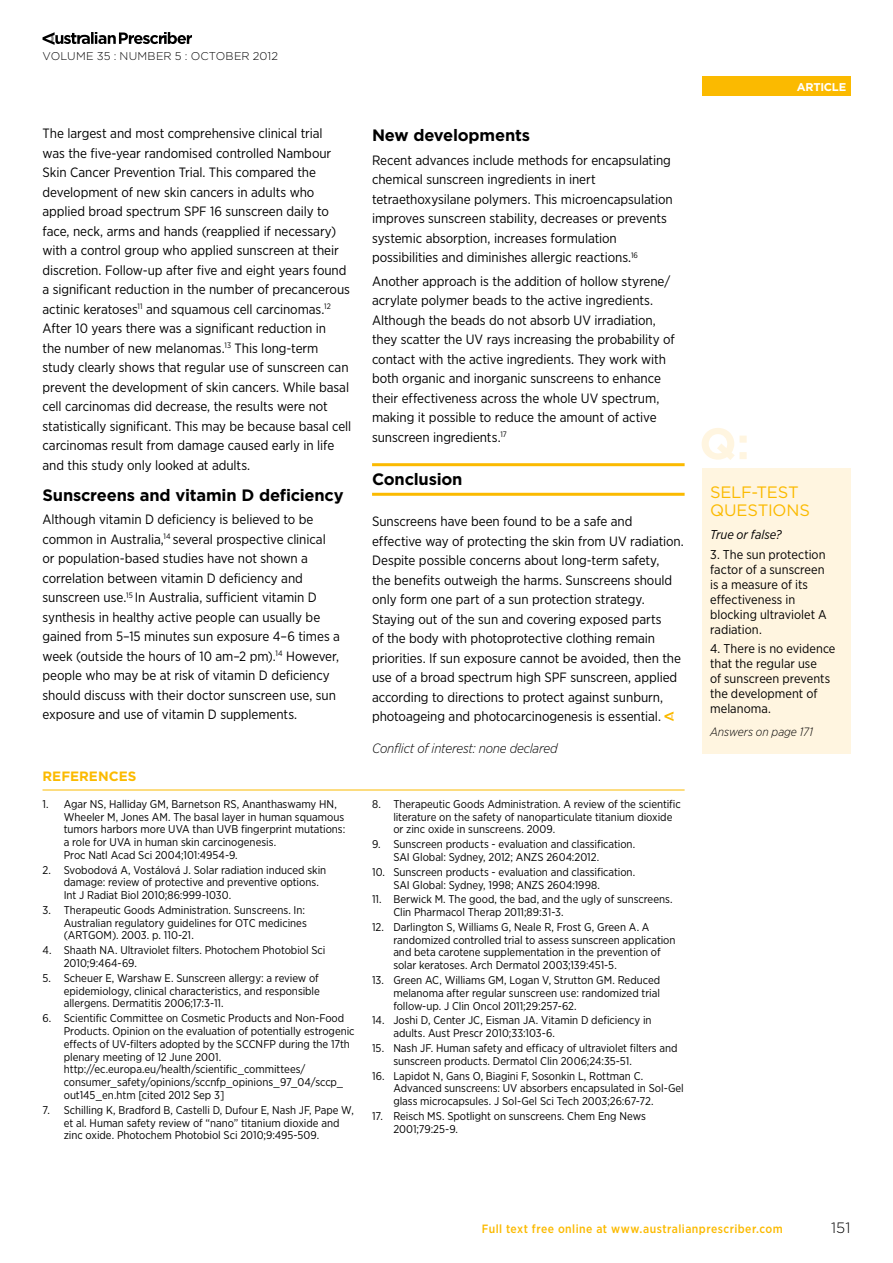
<style>
.page{position:relative;width:893px;height:1263px;background:#fff}
.page>*{position:absolute;margin:0;border:0;box-sizing:border-box;transform-origin:0 0}
.t1{font:700 16.5px "Gotham";letter-spacing:-.01em;color:#000}
.t2{font:16.5px/18px "Gotham";letter-spacing:-.01em;color:#fbba00}
.t3{font:300 15px "Gotham";color:#000}
.t4{font:13.5px/19.5px "Gotham Narrow";letter-spacing:-.005em;color:#000}
.t5{font:italic 300 13.5px "Gotham Narrow";letter-spacing:-.015em;color:#000}
.t6{font:700 13.5px "Gotham";color:#fbba00}
.t7{font:12.75px/15px "Gotham Narrow";color:#000}
.t8{font:italic 12.75px "Gotham Narrow";color:#000}
.t9{font:500 12px "Gotham Narrow";letter-spacing:.035em;color:#fbba00}
.t10{font:italic 300 12px "Gotham Narrow";color:#000}
.t11{font:11.25px/12.8px "Gotham Narrow";letter-spacing:-.005em;color:#000}
.t12{font:300 11.25px "Gotham";letter-spacing:.015em;color:#000}
.t13{font:700 11.25px "Gotham";letter-spacing:-.02em;color:#fff}
</style>
<div class="page">
<div style="left:702px;top:77px;width:148px;height:19px;background:#fbba00"></div>
<svg style="left:43px;top:32px;width:149px;height:13px"></svg>
<hr style="left:43px;top:790px;width:642px;height:1px;background:#fbba00">
<div style="left:702px;top:468px;width:148px;height:285px;background:#fff5e0"></div>
<svg style="left:702px;top:428px;width:45px;height:32px"></svg>
<hr style="left:372px;top:463px;width:313px;height:3px;background:#fbba00">
<hr style="left:372px;top:493px;width:313px;height:3px;background:#fbba00">
<svg style="left:664px;top:711px;width:9px;height:10px"></svg>
<p class="t12" style="left:43px;top:48px;width:237px">VOLUME 35 : NUMBER 5 : OCTOBER 2012</p>
<p class="t4" style="left:43px;top:124px;width:310px">The largest and most comprehensive clinical trial<br>was the five-year randomised controlled Nambour Skin Cancer Prevention Trial. This compared the development of new skin cancers in adults who applied broad spectrum SPF 16 sunscreen daily to face, neck, arms and hands (reapplied if necessary) with a control group who applied sunscreen at their discretion. Follow-up after five and eight years found a significant reduction in the number of precancerous actinic keratoses<sup>11</sup> and squamous cell carcinomas.<sup>12<br></sup>After 10 years there was a significant reduction in<br>the number of new melanomas.<sup>13</sup> This long-term study clearly shows that regular use of sunscreen can prevent the development of skin cancers. While basal cell carcinomas did decrease, the results were not statistically significant. This may be because basal cell carcinomas result from damage caused early in life and this study only looked at adults.</p>
<p class="t1" style="left:43px;top:484px;width:303px">Sunscreens and vitamin D deficiency</p>
<p class="t4" style="left:43px;top:510px;width:299px">Although vitamin D deficiency is believed to be common in Australia,<sup>14</sup> several prospective clinical or population-based studies have not shown a correlation between vitamin D deficiency and sunscreen use.<sup>15</sup> In Australia, sufficient vitamin D synthesis in healthy active people can usually be gained from 5–15 minutes sun exposure 4–6 times a week (outside the hours of 10 am–2 pm).<sup>14</sup> However, people who may be at risk of vitamin D deficiency should discuss with their doctor sunscreen use, sun exposure and use of vitamin D supplements.</p>
<p class="t6" style="left:43px;top:767px;width:95px">References</p>
<p class="t11" style="left:64px;top:797px;width:283px;text-indent:-21px">1. Agar NS, Halliday GM, Barnetson RS, Ananthaswamy HN, Wheeler M, Jones AM. The basal layer in human squamous tumors harbors more UVA than UVB fingerprint mutations: a role for UVA in human skin carcinogenesis.<br>Proc Natl Acad Sci 2004;101:4954-9.</p>
<p class="t11" style="left:64px;top:863px;width:264px;text-indent:-21px">2. Svobodová A, Vostálová J. Solar radiation induced skin damage: review of protective and preventive options.<br>Int J Radiat Biol 2010;86:999-1030.</p>
<p class="t11" style="left:64px;top:903px;width:245px;text-indent:-21px">3. Therapeutic Goods Administration. Sunscreens. In:<br>Australian regulatory guidelines for OTC medicines (ARTGOM). 2003. p. 110-21.</p>
<p class="t11" style="left:64px;top:944px;width:263px;text-indent:-21px">4. Shaath NA. Ultraviolet filters. Photochem Photobiol Sci<br>2010;9:464-69.</p>
<p class="t11" style="left:64px;top:971px;width:258px;text-align:justify;text-indent:-21px">5. Scheuer E, Warshaw E. Sunscreen allergy: a review of epidemiology, clinical characteristics, and responsible allergens. Dermatitis 2006;17:3-11.</p>
<p class="t11" style="left:64px;top:1012px;width:292px;text-indent:-21px">6. Scientific Committee on Cosmetic Products and Non-Food Products. Opinion on the evaluation of potentially estrogenic effects of UV-filters adopted by the SCCNFP during the 17th plenary meeting of 12 June 2001. http://ec.europa.eu/health/scientific_committees/ consumer_safety/opinions/sccnfp_opinions_97_04/sccp_ out145_en.htm [cited 2012 Sep 3]</p>
<p class="t11" style="left:64px;top:1103px;width:292px;text-indent:-21px">7. Schilling K, Bradford B, Castelli D, Dufour E, Nash JF, Pape W, et al. Human safety review of “nano” titanium dioxide and zinc oxide. Photochem Photobiol Sci 2010;9:495-509.</p>
<p class="t1" style="left:372px;top:124px;width:159px">New developments</p>
<p class="t4" style="left:372px;top:150px;width:302px">Recent advances include methods for encapsulating chemical sunscreen ingredients in inert tetraethoxysilane polymers. This microencapsulation improves sunscreen stability, decreases or prevents systemic absorption, increases formulation possibilities and diminishes allergic reactions.<sup>16</sup></p>
<p class="t4" style="left:372px;top:271px;width:304px">Another approach is the addition of hollow styrene/ acrylate polymer beads to the active ingredients.<br>Although the beads do not absorb UV irradiation, they scatter the UV rays increasing the probability of contact with the active ingredients. They work with both organic and inorganic sunscreens to enhance their effectiveness across the whole UV spectrum, making it possible to reduce the amount of active sunscreen ingredients.<sup>17</sup></p>
<p class="t1" style="left:372px;top:468px;width:92px">Conclusion</p>
<p class="t4" style="left:372px;top:511px;width:313px">Sunscreens have been found to be a safe and effective way of protecting the skin from UV radiation.<br>Despite possible concerns about long-term safety,<br>the benefits outweigh the harms. Sunscreens should only form one part of a sun protection strategy.<br>Staying out of the sun and covering exposed parts<br>of the body with photoprotective clothing remain priorities. If sun exposure cannot be avoided, then the use of a broad spectrum high SPF sunscreen, applied according to directions to protect against sunburn, photoageing and photocarcinogenesis is essential.</p>
<p class="t5" style="left:372px;top:740px;width:187px">Conflict of interest: none declared</p>
<p class="t11" style="left:393px;top:797px;width:289px;text-indent:-21px">8. Therapeutic Goods Administration. A review of the scientific literature on the safety of nanoparticulate titanium dioxide or zinc oxide in sunscreens. 2009.</p>
<p class="t11" style="left:393px;top:837px;width:243px;text-indent:-21px">9. Sunscreen products - evaluation and classification.<br>SAI Global: Sydney, 2012; ANZS 2604:2012.</p>
<p class="t11" style="left:393px;top:865px;width:243px;text-indent:-21px">10. Sunscreen products - evaluation and classification.<br>SAI Global: Sydney, 1998; ANZS 2604:1998.</p>
<p class="t11" style="left:393px;top:893px;width:281px;text-indent:-21px">11. Berwick M. The good, the bad, and the ugly of sunscreens.<br>Clin Pharmacol Therap 2011;89:31-3.</p>
<p class="t11" style="left:393px;top:920px;width:284px;text-indent:-21px">12. Darlington S, Williams G, Neale R, Frost G, Green A. A randomized controlled trial to assess sunscreen application and beta carotene supplementation in the prevention of solar keratoses. Arch Dermatol 2003;139:451-5.</p>
<p class="t11" style="left:393px;top:973px;width:268px;text-align:justify;text-indent:-21px">13. Green AC, Williams GM, Logan V, Strutton GM. Reduced melanoma after regular sunscreen use: randomized trial follow-up. J Clin Oncol 2011;29:257-62.</p>
<p class="t11" style="left:393px;top:1014px;width:260px;text-indent:-21px">14. Joshi D, Center JC, Eisman JA. Vitamin D deficiency in adults. Aust Prescr 2010;33:103-6.</p>
<p class="t11" style="left:393px;top:1041px;width:286px;text-indent:-21px">15. Nash JF. Human safety and efficacy of ultraviolet filters and sunscreen products. Dermatol Clin 2006;24:35-51.</p>
<p class="t11" style="left:393px;top:1069px;width:292px;text-indent:-21px">16. Lapidot N, Gans O, Biagini F, Sosonkin L, Rottman C.<br>Advanced sunscreens: UV absorbers encapsulated in Sol-Gel glass microcapsules. J Sol-Gel Sci Tech 2003;26:67-72.</p>
<p class="t11" style="left:393px;top:1109px;width:254px;text-indent:-21px">17. Reisch MS. Spotlight on sunscreens. Chem Eng News<br>2001;79:25-9.</p>
<p class="t13" style="left:797px;top:79px;width:51px">article</p>
<p class="t2" style="left:710px;top:483px;width:99px">SELF-TEST<br>QUESTIONS</p>
<p class="t8" style="left:710px;top:527px;width:73px">True or false?</p>
<p class="t7" style="left:710px;top:546px;width:118px">3. The sun protection factor of a sunscreen is a measure of its effectiveness in blocking ultraviolet A radiation.</p>
<p class="t7" style="left:710px;top:641px;width:127px">4. There is no evidence that the regular use<br>of sunscreen prevents the development of melanoma.</p>
<p class="t10" style="left:710px;top:725px;width:104px">Answers on page 171</p>
<p class="t9" style="left:482px;top:1221px;width:302px">Full text free online at www.australianprescriber.com</p>
<p class="t3" style="left:831px;top:1218px;width:21px">151</p>
</div>
